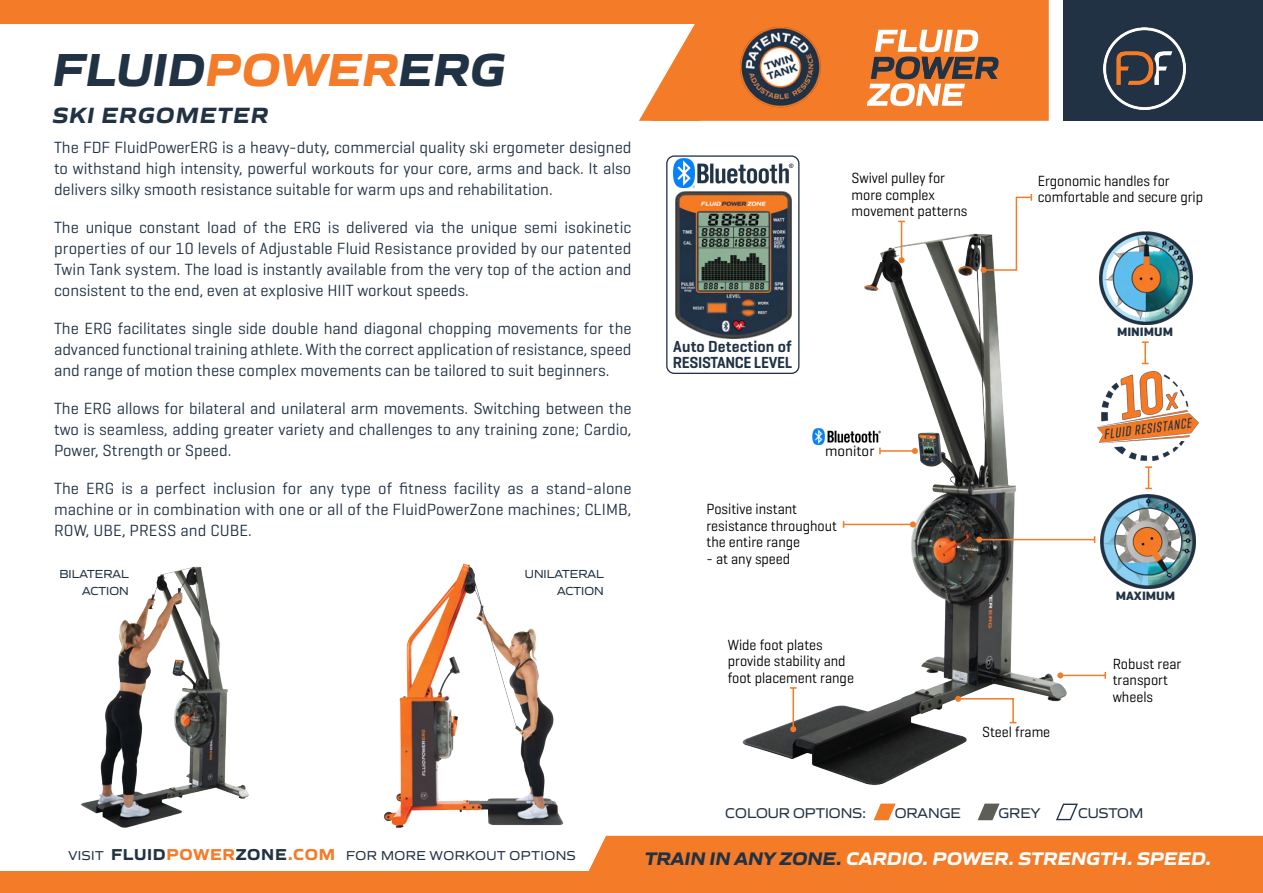
<style>
.page{position:relative;width:1263px;height:893px;background:#fff}
.page>*{position:absolute;margin:0;border:0;box-sizing:border-box;transform-origin:0 0}
.t1{font:italic 700 47.7px "Gomme Sans";color:#213244}
.t2{font:italic 700 22.8px "Gomme Sans";letter-spacing:.05em;color:#213244}
.t3{font:italic 700 18.75px "Gomme Sans";color:#fff}
.body_paragraph{font:16.5px/21px "Geogrotesque";color:#213244;text-align:justify}
.body_paragraph-2{font:600 16.35px/16.4px "Geogrotesque";letter-spacing:-.02em;color:#213244;scale:.96 1}
.body_paragraph-3{font:15px/16.5px "Geogrotesque";color:#000;scale:.94 1}
.Paragraph_Style_1{font:15px "Geogrotesque";color:#000;scale:.94 1}
.Paragraph_Style_1-2{font:15px "Geogrotesque";color:#000}
.body_paragraph-4{font:14.55px "Gomme Sans";color:#213244}
.body_paragraph-5{font:13.35px "Gomme Sans";letter-spacing:.04em;color:#213244}
.Paragraph_Style_1-3{font:800 12.3px "Geogrotesque";color:#213244;scale:1.11 1}
.body_paragraph-6{font:12px/17.2px "Gomme Sans";color:#213244;text-align:right}
.s1{color:#f47b28}
.s2{font-weight:700;font-size:16.35px}
.s3{font-weight:700;font-size:16.35px;color:#f47b28}
.s4{color:#213244}
</style>
<div class="page">
<img style="left:721px;top:225px;width:368px;height:560px">
<svg style="left:874px;top:804px;width:22px;height:16px"></svg>
<svg style="left:977px;top:804px;width:22px;height:16px"></svg>
<svg style="left:1056px;top:803px;width:22px;height:18px"></svg>
<img style="left:81px;top:566px;width:168px;height:262px">
<img style="left:384px;top:563px;width:180px;height:265px">
<svg style="left:0;top:836px;width:1263px;height:57px;fill:#f47b28"></svg>
<div style="left:0;top:872px;width:617px;height:21px;background:#f47b28"></div>
<img style="left:812px;top:428px;width:70px;height:17px">
<hr style="left:1144px;top:342px;width:2px;height:21px;background:#f47b28">
<svg style="left:1145px;top:466px;width:7px;height:23px"></svg>
<div style="left:770px;top:0;width:279px;height:121px;background:#f47b28"></div>
<div style="left:1063px;top:0;width:200px;height:121px;background:#213244"></div>
<svg style="left:867px;top:30px;width:131px;height:76px"></svg>
<img style="left:1104px;top:27px;width:82px;height:82px">
<div style="left:0;top:0;width:819px;height:24px;background:#f47b28"></div>
<img style="left:770px;top:26px;width:52px;height:82px">
<svg style="left:639px;top:24px;width:131px;height:97px"></svg>
<svg style="left:955px;top:696px;width:61px;height:28px"></svg>
<hr style="left:979px;top:539px;width:115px;height:1px;background:#f47b28">
<svg style="left:976px;top:537px;width:6px;height:6px"></svg>
<hr style="left:880px;top:450px;width:35px;height:2px;background:#f47b28">
<svg style="left:912px;top:448px;width:6px;height:6px"></svg>
<svg style="left:879px;top:448px;width:2px;height:6px"></svg>
<img style="left:1097px;top:371px;width:101px;height:90px">
<img style="left:1099px;top:231px;width:94px;height:94px">
<img style="left:1100px;top:494px;width:96px;height:95px">
<hr style="left:1060px;top:675px;width:45px;height:1px;background:#f47b28">
<svg style="left:1057px;top:672px;width:6px;height:6px"></svg>
<svg style="left:1104px;top:672px;width:2px;height:7px"></svg>
<hr style="left:901px;top:221px;width:1px;height:39px;background:#f47b28">
<svg style="left:898px;top:257px;width:6px;height:6px"></svg>
<svg style="left:980px;top:194px;width:52px;height:79px"></svg>
<hr style="left:843px;top:524px;width:70px;height:1px;background:#f47b28">
<svg style="left:910px;top:521px;width:6px;height:6px"></svg>
<hr style="left:792px;top:688px;width:2px;height:41px;background:#f47b28">
<svg style="left:790px;top:726px;width:6px;height:6px"></svg>
<svg style="left:790px;top:687px;width:7px;height:2px"></svg>
<div style="left:666px;top:155px;width:133px;height:219px;border:1px solid #213244;border-radius:7px"></div>
<img style="left:697px;top:163px;width:96px;height:21px">
<img style="left:675px;top:191px;width:116px;height:147px">
<svg style="left:678px;top:158px;width:17px;height:30px"></svg>
<img style="left:674px;top:159px;width:21px;height:28px">
<p class="t1" style="left:53px;top:32px;width:454px">FLUID<span class="s1">POWER</span>ERG</p>
<p class="t2" style="left:53px;top:96px;width:217px">SKI ERGOMETER</p>
<p class="body_paragraph" style="left:54px;top:136px;width:579px">The FDF FluidPowerERG is a heavy-duty, commercial quality ski ergometer designed to withstand high intensity, powerful workouts for your core, arms and back. It also delivers silky smooth resistance suitable for warm ups and rehabilitation.</p>
<p class="body_paragraph" style="left:54px;top:216px;width:579px">The unique constant load of the ERG is delivered via the unique semi isokinetic properties of our 10 levels of Adjustable Fluid Resistance provided by our patented Twin Tank system. The load is instantly available from the very top of the action and consistent to the end, even at explosive HIIT workout speeds.</p>
<p class="body_paragraph" style="left:54px;top:317px;width:579px">The ERG facilitates single side double hand diagonal chopping movements for the advanced functional training athlete. With the correct application of resistance, speed and range of motion these complex movements can be tailored to suit beginners.</p>
<p class="body_paragraph" style="left:54px;top:397px;width:579px">The ERG allows for bilateral and unilateral arm movements. Switching between the two is seamless, adding greater variety and challenges to any training zone; Cardio, Power, Strength or Speed.</p>
<p class="body_paragraph" style="left:54px;top:477px;width:579px">The ERG is a perfect inclusion for any type of fitness facility as a stand-alone machine or in combination with one or all of the FluidPowerZone machines; CLIMB, ROW, UBE, PRESS and CUBE.</p>
<p class="body_paragraph-6" style="left:60px;top:564px;width:71px">BILATERAL<br>ACTION</p>
<p class="body_paragraph-6" style="left:525px;top:564px;width:80px">UNILATERAL<br>ACTION</p>
<p class="body_paragraph-3" style="left:851px;top:170px;width:125px">Swivel pulley for more complex movement patterns</p>
<p class="body_paragraph-3" style="left:1038px;top:172px;width:177px">Ergonomic handles for comfortable and secure grip</p>
<p class="body_paragraph-2" style="left:673px;top:338px;width:126px">Auto Detection of<br>RESISTANCE LEVEL</p>
<p class="Paragraph_Style_1-2" style="left:825px;top:441px;width:51px">monitor</p>
<p class="body_paragraph-3" style="left:706px;top:500px;width:140px">Positive instant resistance throughout the entire range</p>
<p class="body_paragraph-3" style="left:706px;top:550px;width:91px">- at any speed</p>
<p class="body_paragraph-3" style="left:728px;top:636px;width:136px">Wide foot plates provide stability and foot placement range</p>
<p class="Paragraph_Style_1-3" style="left:1117px;top:324px;width:52px">MINIMUM</p>
<p class="Paragraph_Style_1" style="left:982px;top:723px;width:74px">Steel frame</p>
<p class="Paragraph_Style_1-3" style="left:1116px;top:588px;width:55px">MAXIMUM</p>
<p class="body_paragraph-3" style="left:1113px;top:655px;width:75px">Robust rear transport wheels</p>
<p class="body_paragraph-5" style="left:68px;top:845px;width:509px">VISIT <span class="s2">FLUID</span><span class="s3">POWER</span><span class="s2">ZONE</span><span class="s3">.COM</span> FOR MORE WORKOUT OPTIONS</p>
<p class="body_paragraph-4" style="left:725px;top:802px;width:143px">COLOUR OPTIONS:</p>
<p class="body_paragraph-4" style="left:895px;top:802px;width:68px">ORANGE</p>
<p class="body_paragraph-4" style="left:998px;top:802px;width:43px">GREY</p>
<p class="body_paragraph-4" style="left:1078px;top:802px;width:67px">CUSTOM</p>
<p class="t3" style="left:645px;top:843px;width:568px"><span class="s4">TRAIN IN ANY ZONE.</span> CARDIO. POWER. STRENGTH. SPEED.</p>
</div>
